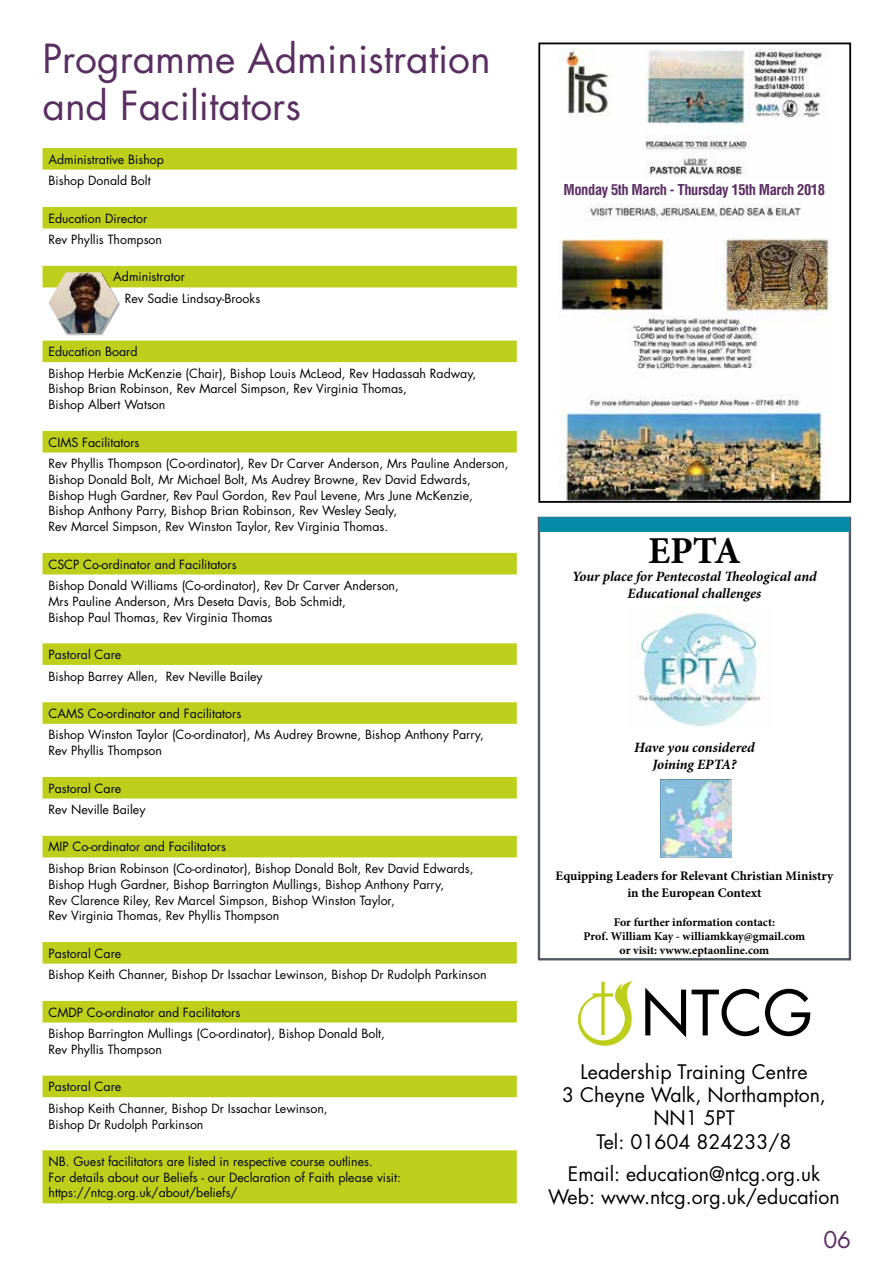
<style>
.page{position:relative;width:893px;height:1263px;background:#fff}
.page>*{position:absolute;margin:0;border:0;box-sizing:border-box;transform-origin:0 0}
.t1{font:39px/46.8px "Futura LT";color:#592e61}
.t2{font:700 38.1px "Minion Pro";color:#000}
.t3{font:22.5px "Futura LT";color:#592e61}
.t4{font:19.5px/23.4px "Futura LT";color:#000;text-align:center}
.t5{font:700 condensed 14.55px "Helvetica LT";letter-spacing:-.03em;color:#592e61}
.t6{font:italic 700 14.25px/17.1px "Minion Pro";letter-spacing:-.005em;color:#000;text-align:center}
.t7{font:700 13.05px/17.1px "Minion Pro";color:#000;text-align:center}
.t8{font:12.3px/21.6px "Futura LT";color:#000}
.t9{font:700 11.85px/14.2px "Minion Pro";color:#000;text-align:center}
</style>
<div class="page">
<svg style="left:43px;top:148px;width:474px;height:1055px"></svg>
<div style="left:538px;top:517px;width:313px;height:443px;border:2px solid #535963"></div>
<div style="left:539px;top:517px;width:311px;height:14px;background:#058aa8"></div>
<img style="left:637px;top:606px;width:127px;height:121px">
<img style="left:660px;top:780px;width:71px;height:78px">
<img style="left:559px;top:49px;width:271px;height:451px">
<div style="left:538px;top:43px;width:313px;height:460px;border:2px solid #000"></div>
<div style="left:545px;top:181px;width:299px;height:16px;background:#fff"></div>
<div style="left:49px;top:273px;width:72px;height:63px;background:#000;opacity:.35"></div>
<img style="left:48px;top:273px;width:70px;height:60px">
<svg style="left:578px;top:981px;width:55px;height:65px"></svg>
<svg style="left:645px;top:988px;width:165px;height:49px"></svg>
<h1 class="t1" style="left:43px;top:35px;width:450px">Programme Administration and Facilitators</h1>
<p class="t8" style="left:49px;top:148px;width:117px">Administrative Bishop<br>Bishop Donald Bolt</p>
<p class="t8" style="left:49px;top:207px;width:115px">Education Director<br>Rev Phyllis Thompson</p>
<p class="t8" style="left:125px;top:266px;width:137px;text-indent:-11px">Administrator<br>Rev Sadie Lindsay-Brooks</p>
<p class="t8" style="left:49px;top:341px;width:429px">Education Board<br>Bishop Herbie McKenzie (Chair), Bishop Louis McLeod, Rev Hadassah Radway,</p>
<p class="t8" style="left:49px;top:381px;width:360px;line-height:15.8px">Bishop Brian Robinson, Rev Marcel Simpson, Rev Virginia Thomas,<br>Bishop Albert Watson</p>
<p class="t8" style="left:49px;top:431px;width:462px">CIMS Facilitators<br>Rev Phyllis Thompson (Co-ordinator), Rev Dr Carver Anderson, Mrs Pauline Anderson,</p>
<p class="t8" style="left:49px;top:472px;width:426px;line-height:15.8px">Bishop Donald Bolt, Mr Michael Bolt, Ms Audrey Browne, Rev David Edwards, Bishop Hugh Gardner, Rev Paul Gordon, Rev Paul Levene, Mrs June McKenzie, Bishop Anthony Parry, Bishop Brian Robinson, Rev Wesley Sealy,<br>Rev Marcel Simpson, Rev Winston Taylor, Rev Virginia Thomas.</p>
<p class="t8" style="left:49px;top:553px;width:352px">CSCP Co-ordinator and Facilitators<br>Bishop Donald Williams (Co-ordinator), Rev Dr Carver Anderson,</p>
<p class="t8" style="left:49px;top:594px;width:299px;line-height:15.8px">Mrs Pauline Anderson, Mrs Deseta Davis, Bob Schmidt,<br>Bishop Paul Thomas, Rev Virginia Thomas</p>
<p class="t8" style="left:49px;top:644px;width:216px">Pastoral Care<br>Bishop Barrey Allen, Rev Neville Bailey</p>
<p class="t8" style="left:49px;top:703px;width:437px">CAMS Co-ordinator and Facilitators<br>Bishop Winston Taylor (Co-ordinator), Ms Audrey Browne, Bishop Anthony Parry,</p>
<p class="t8" style="left:49px;top:740px;width:115px">Rev Phyllis Thompson</p>
<p class="t8" style="left:49px;top:777px;width:99px">Pastoral Care<br>Rev Neville Bailey</p>
<p class="t8" style="left:49px;top:836px;width:426px">MIP Co-ordinator and Facilitators<br>Bishop Brian Robinson (Co-ordinator), Bishop Donald Bolt, Rev David Edwards,</p>
<p class="t8" style="left:49px;top:876px;width:397px;line-height:15.8px">Bishop Hugh Gardner, Bishop Barrington Mullings, Bishop Anthony Parry,<br>Rev Clarence Riley, Rev Marcel Simpson, Bishop Winston Taylor,<br>Rev Virginia Thomas, Rev Phyllis Thompson</p>
<p class="t8" style="left:49px;top:942px;width:440px">Pastoral Care<br>Bishop Keith Channer, Bishop Dr Issachar Lewinson, Bishop Dr Rudolph Parkinson</p>
<p class="t8" style="left:49px;top:1001px;width:338px">CMDP Co-ordinator and Facilitators<br>Bishop Barrington Mullings (Co-ordinator), Bishop Donald Bolt,</p>
<p class="t8" style="left:49px;top:1039px;width:115px">Rev Phyllis Thompson</p>
<p class="t8" style="left:49px;top:1076px;width:281px">Pastoral Care<br>Bishop Keith Channer, Bishop Dr Issachar Lewinson,</p>
<p class="t8" style="left:49px;top:1113px;width:156px">Bishop Dr Rudolph Parkinson</p>
<p class="t8" style="left:49px;top:1154px;width:354px;line-height:15.8px">NB. Guest facilitators are listed in respective course outlines.<br>For details about our Beliefs - our Declaration of Faith please visit: https://ntcg.org.uk/about/beliefs/</p>
<p class="t5" style="left:563px;top:181px;width:263px">Monday 5th March - Thursday 15th March 2018</p>
<h2 class="t2" style="left:648px;top:524px;width:94px">EPTA</h2>
<p class="t6" style="left:572px;top:568px;width:246px">Your place for Pentecostal Theological and<br>Educational challenges</p>
<p class="t6" style="left:634px;top:739px;width:122px">Have you considered<br>Joining EPTA?</p>
<p class="t7" style="left:555px;top:867px;width:279px">Equipping Leaders for Relevant Christian Ministry in the European Context</p>
<p class="t9" style="left:584px;top:915px;width:223px">For further information contact:<br>Prof. William Kay - williamkkay@gmail.com or visit: vwww.eptaonline.com</p>
<h3 class="t4" style="left:562px;top:1060px;width:265px">Leadership Training Centre<br>3 Cheyne Walk, Northampton,<br>NN1 5PT<br>Tel: 01604 824233/8</h3>
<h3 class="t4" style="left:548px;top:1162px;width:293px">Email: education@ntcg.org.uk<br>Web: www.ntcg.org.uk/education</h3>
<h3 class="t3" style="left:823px;top:1225px;width:29px">06</h3>
</div>
